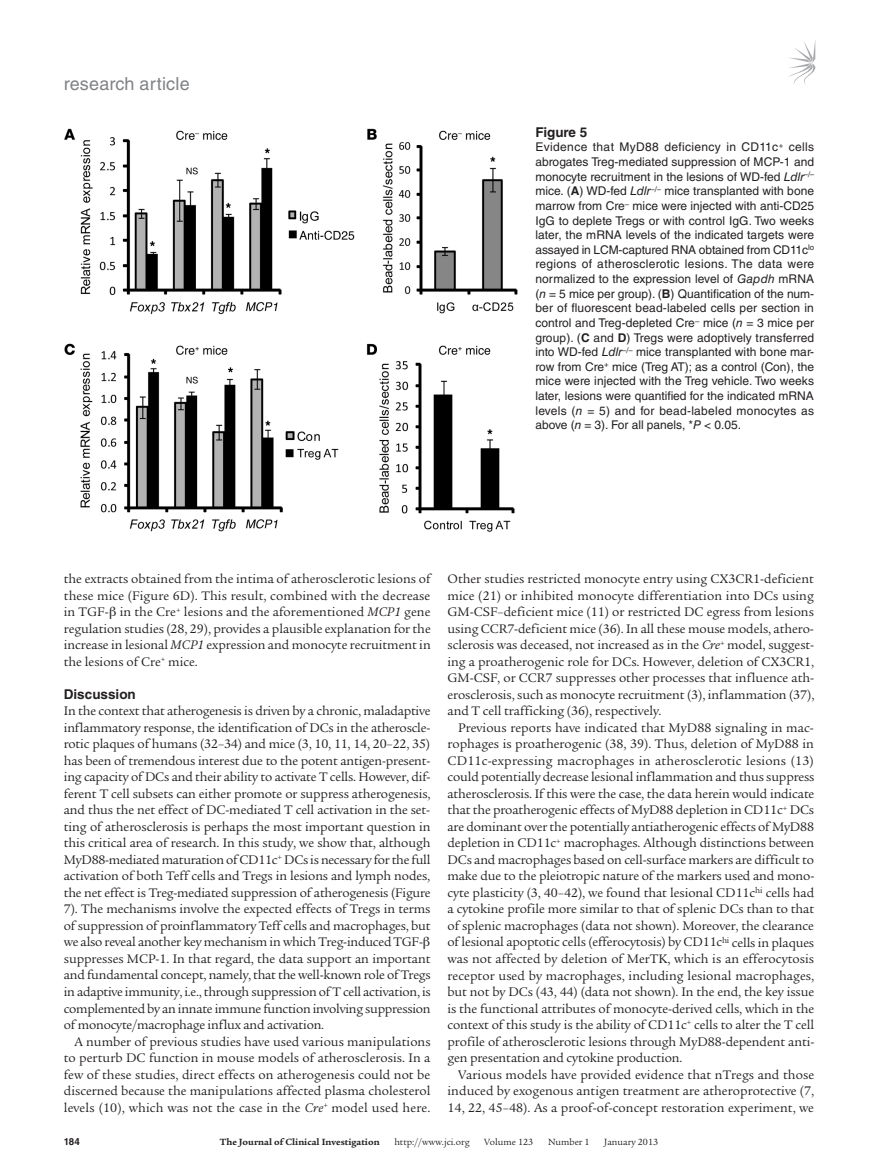
<style>
.page{position:relative;width:878px;height:1175px;background:#fff}
.page>*{position:absolute;margin:0;border:0;box-sizing:border-box;transform-origin:0 0}
.t1{font:18px "Helvetica LT Std";letter-spacing:.01em;color:#808285}
.t2{font:13.5px/16.5px "Legacy Serif Std";letter-spacing:-.015em;color:#231f20;text-align:justify}
.t3{font:700 13.5px "Helvetica LT Std";color:#231f20}
.t4{font:12px/14.7px "Helvetica LT Std";letter-spacing:.02em;color:#231f20;text-align:justify}
.t5{font:9.75px "Legacy Serif Std";color:#231f20}
.t6{font:700 9.75px "Legacy Serif Std";color:#231f20}
.t7{font:700 9.75px "Helvetica LT Std";color:#231f20}
.s1{font-style:italic}
.s2{font-weight:700}
</style>
<div class="page">
<svg style="left:789px;top:42px;width:26px;height:43px"></svg>
<img style="left:64px;top:128px;width:454px;height:404px">
<h1 class="t1" style="left:64px;top:73px;width:127px">research article</h1>
<p class="t3" style="left:535px;top:124px;width:53px">Figure 5</p>
<p class="t4" style="left:535px;top:140px;width:280px">Evidence that MyD88 deficiency in CD11c<sup>+</sup> cells abrogates Treg-mediated suppression of MCP-1 and monocyte recruitment in the lesions of WD-fed <span class="s1">Ldlr</span><sup>–/– </sup>mice. (<span class="s2">A</span>) WD-fed <span class="s1">Ldlr</span><sup>–/–</sup> mice transplanted with bone marrow from Cre<sup>–</sup> mice were injected with anti-CD25<br>IgG to deplete Tregs or with control IgG. Two weeks later, the mRNA levels of the indicated targets were assayed in LCM-captured RNA obtained from CD11c<sup>lo </sup>regions of atherosclerotic lesions. The data were normalized to the expression level of <span class="s1">Gapdh</span> mRNA (<span class="s1">n</span> = 5 mice per group). (<span class="s2">B</span>) Quantification of the num&shy;ber of fluorescent bead-labeled cells per section in control and Treg-depleted Cre<sup>–</sup> mice (<span class="s1">n</span> = 3 mice per group). (<span class="s2">C</span> and <span class="s2">D</span>) Tregs were adoptively transferred into WD-fed <span class="s1">Ldlr</span><sup>–/–</sup> mice transplanted with bone mar&shy;row from Cre<sup>+</sup> mice (Treg AT); as a control (Con), the mice were injected with the Treg vehicle. Two weeks later, lesions were quantified for the indicated mRNA levels (<span class="s1">n</span> = 5) and for bead-labeled monocytes as above (<span class="s1">n</span> = 3). For all panels, *<span class="s1">P</span> &lt; 0.05.</p>
<p class="t2" style="left:64px;top:571px;width:368px">the extracts obtained from the intima of atherosclerotic lesions of these mice (Figure 6D). This result, combined with the decrease in TGF- in the Cre<sup>+</sup> lesions and the aforementioned <span class="s1">MCP1</span> gene regulation studies (28, 29), provides a plausible explanation for the increase in lesional <span class="s1">MCP1</span> expression and monocyte recruitment in the lesions of Cre<sup>+</sup> mice.</p>
<p class="t3" style="left:64px;top:686px;width:74px">Discussion</p>
<p class="t2" style="left:64px;top:703px;width:368px;text-align:left">In the context that atherogenesis is driven by a chronic, maladaptive inflammatory response, the identification of DCs in the atheroscle&shy;rotic plaques of humans (32–34) and mice (3, 10, 11, 14, 20–22, 35) has been of tremendous interest due to the potent antigen-present&shy;ing capacity of DCs and their ability to activate T cells. However, dif&shy;ferent T cell subsets can either promote or suppress atherogenesis, and thus the net effect of DC-mediated T cell activation in the set&shy;ting of atherosclerosis is perhaps the most important question in this critical area of research. In this study, we show that, although MyD88-mediated maturation of CD11c<sup>+</sup> DCs is necessary for the full activation of both Teff cells and Tregs in lesions and lymph nodes, the net effect is Treg-mediated suppression of atherogenesis (Figure 7). The mechanisms involve the expected effects of Tregs in terms of suppression of proinflammatory Teff cells and macrophages, but we also reveal another key mechanism in which Treg-induced TGF&shy;suppresses MCP-1. In that regard, the data support an important and fundamental concept, namely, that the well-known role of Tregs in adaptive immunity, i.e., through suppression of T cell activation, is complemented by an innate immune function involving suppression of monocyte/macrophage influx and activation.</p>
<p class="t2" style="left:64px;top:1033px;width:368px;text-indent:11px">A number of previous studies have used various manipulations to perturb DC function in mouse models of atherosclerosis. In a few of these studies, direct effects on atherogenesis could not be discerned because the manipulations affected plasma cholesterol levels (10), which was not the case in the <span class="s1">Cre</span><sup>+</sup> model used here.</p>
<p class="t2" style="left:447px;top:571px;width:368px">Other studies restricted monocyte entry using CX3CR1-deficient mice (21) or inhibited monocyte differentiation into DCs using GM-CSF–deficient mice (11) or restricted DC egress from lesions using CCR7-deficient mice (36). In all these mouse models, athero&shy;sclerosis was deceased, not increased as in the <span class="s1">Cre</span><sup>+</sup> model, suggest&shy;ing a proatherogenic role for DCs. However, deletion of CX3CR1, GM-CSF, or CCR7 suppresses other processes that influence ath&shy;erosclerosis, such as monocyte recruitment (3), inflammation (37), and T cell trafficking (36), respectively.</p>
<p class="t2" style="left:447px;top:719px;width:368px;text-indent:11px">Previous reports have indicated that MyD88 signaling in mac&shy;rophages is proatherogenic (38, 39). Thus, deletion of MyD88 in CD11c-expressing macrophages in atherosclerotic lesions (13) could potentially decrease lesional inflammation and thus suppress atherosclerosis. If this were the case, the data herein would indicate that the proatherogenic effects of MyD88 depletion in CD11c<sup>+</sup> DCs are dominant over the potentially antiatherogenic effects of MyD88 depletion in CD11c<sup>+</sup> macrophages. Although distinctions between DCs and macrophages based on cell-surface markers are difficult to make due to the pleiotropic nature of the markers used and mono&shy;cyte plasticity (3, 40–42), we found that lesional CD11c<sup>hi</sup> cells had a cytokine profile more similar to that of splenic DCs than to that of splenic macrophages (data not shown). Moreover, the clearance of lesional apoptotic cells (efferocytosis) by CD11c<sup>hi</sup> cells in plaques was not affected by deletion of MerTK, which is an efferocytosis receptor used by macrophages, including lesional macrophages, but not by DCs (43, 44) (data not shown). In the end, the key issue is the functional attributes of monocyte-derived cells, which in the context of this study is the ability of CD11c<sup>+</sup> cells to alter the T cell profile of atherosclerotic lesions through MyD88-dependent anti&shy;gen presentation and cytokine production.</p>
<p class="t2" style="left:447px;top:1066px;width:368px;text-indent:11px">Various models have provided evidence that nTregs and those induced by exogenous antigen treatment are atheroprotective (7, 14, 22, 45–48). As a proof-of-concept restoration experiment, we</p>
<p class="t7" style="left:64px;top:1135px;width:17px">184</p>
<p class="t6" style="left:220px;top:1135px;width:161px">The Journal of Clinical Investigation</p>
<p class="t5" style="left:394px;top:1136px;width:77px">http://www.jci.org</p>
<p class="t5" style="left:484px;top:1136px;width:50px">Volume 123</p>
<p class="t5" style="left:548px;top:1136px;width:43px">Number 1</p>
<p class="t5" style="left:604px;top:1136px;width:55px">January 2013</p>
</div>
